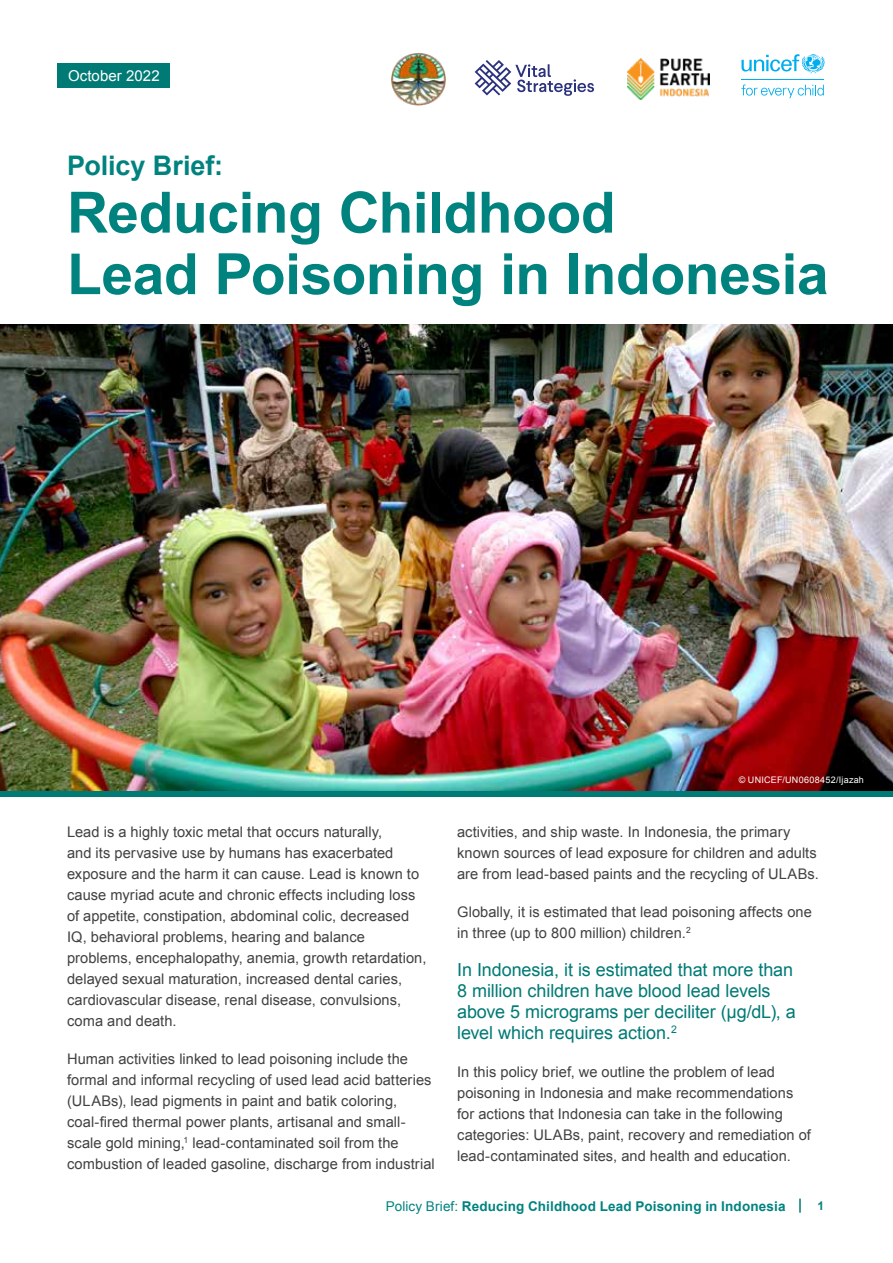
<style>
.page{position:relative;width:893px;height:1263px;background:#fff}
.page>*{position:absolute;margin:0;border:0;box-sizing:border-box;transform-origin:0 0}
.t1{font:700 57px/61.5px "Arial";letter-spacing:-.01em;color:#00837f}
.t2{font:700 27px "Arial";letter-spacing:-.005em;color:#00837f}
.t3{font:18px/21px "Arial";letter-spacing:-.005em;color:#007a75}
.t4{font:15px "Arial";letter-spacing:.005em;color:#fff}
.t5{font:14.7px/21px "Arial";letter-spacing:.005em;color:#414042}
.t6{font:700 13.5px "Arial";letter-spacing:.01em;color:#00837f}
.t7{font:700 12px "Arial";color:#00837f}
.t8{font:9px "Arial";letter-spacing:.03em;color:#fff}
.s1{font-weight:400}
</style>
<div class="page">
<svg style="left:799px;top:1198px;width:2px;height:15px"></svg>
<img style="left:0;top:324px;width:893px;height:467px">
<div style="left:0;top:791px;width:893px;height:5px;background:#007a75"></div>
<div style="left:58px;top:63px;width:112px;height:25px;background:#007a75"></div>
<svg style="left:475px;top:60px;width:119px;height:36px"></svg>
<hr style="left:742px;top:79px;width:82px;height:1px;background:#00aeef">
<svg style="left:741px;top:85px;width:83px;height:13px"></svg>
<svg style="left:741px;top:54px;width:84px;height:19px"></svg>
<img style="left:627px;top:58px;width:82px;height:42px">
<img style="left:392px;top:53px;width:54px;height:53px">
<p class="t4" style="left:68px;top:66px;width:93px">October 2022</p>
<h2 class="t2" style="left:67px;top:148px;width:158px">Policy Brief:</h2>
<h1 class="t1" style="left:67px;top:184px;width:763px">Reducing Childhood<br>Lead Poisoning in Indonesia</h1>
<p class="t5" style="left:67px;top:822px;width:361px">Lead is a highly toxic metal that occurs naturally,<br>and its pervasive use by humans has exacerbated exposure and the harm it can cause. Lead is known to cause myriad acute and chronic effects including loss of appetite, constipation, abdominal colic, decreased IQ, behavioral problems, hearing and balance problems, encephalopathy, anemia, growth retardation, delayed sexual maturation, increased dental caries, cardiovascular disease, renal disease, convulsions, coma and death.</p>
<p class="t5" style="left:67px;top:1049px;width:369px">Human activities linked to lead poisoning include the formal and informal recycling of used lead acid batteries (ULABs), lead pigments in paint and batik coloring, coal-fired thermal power plants, artisanal and small&shy;scale gold mining,<sup>1</sup> lead-contaminated soil from the combustion of leaded gasoline, discharge from industrial</p>
<p class="t8" style="left:739px;top:774px;width:127px">© UNICEF/UN0608452/Ijazah</p>
<p class="t5" style="left:457px;top:822px;width:363px">activities, and ship waste. In Indonesia, the primary known sources of lead exposure for children and adults are from lead-based paints and the recycling of ULABs.</p>
<p class="t5" style="left:457px;top:902px;width:356px">Globally, it is estimated that lead poisoning affects one in three (up to 800 million) children.<sup>2</sup></p>
<p class="t3" style="left:457px;top:960px;width:340px">In Indonesia, it is estimated that more than 8 million children have blood lead levels above 5 micrograms per deciliter (µg/dL), a level which requires action.<sup>2</sup></p>
<p class="t5" style="left:457px;top:1062px;width:355px">In this policy brief, we outline the problem of lead poisoning in Indonesia and make recommendations for actions that Indonesia can take in the following categories: ULABs, paint, recovery and remediation of lead-contaminated sites, and health and education.</p>
<p class="t6" style="left:386px;top:1197px;width:401px"><span class="s1">Policy Brief:</span> Reducing Childhood Lead Poisoning in Indonesia</p>
<p class="t7" style="left:818px;top:1198px;width:8px">1</p>
</div>
